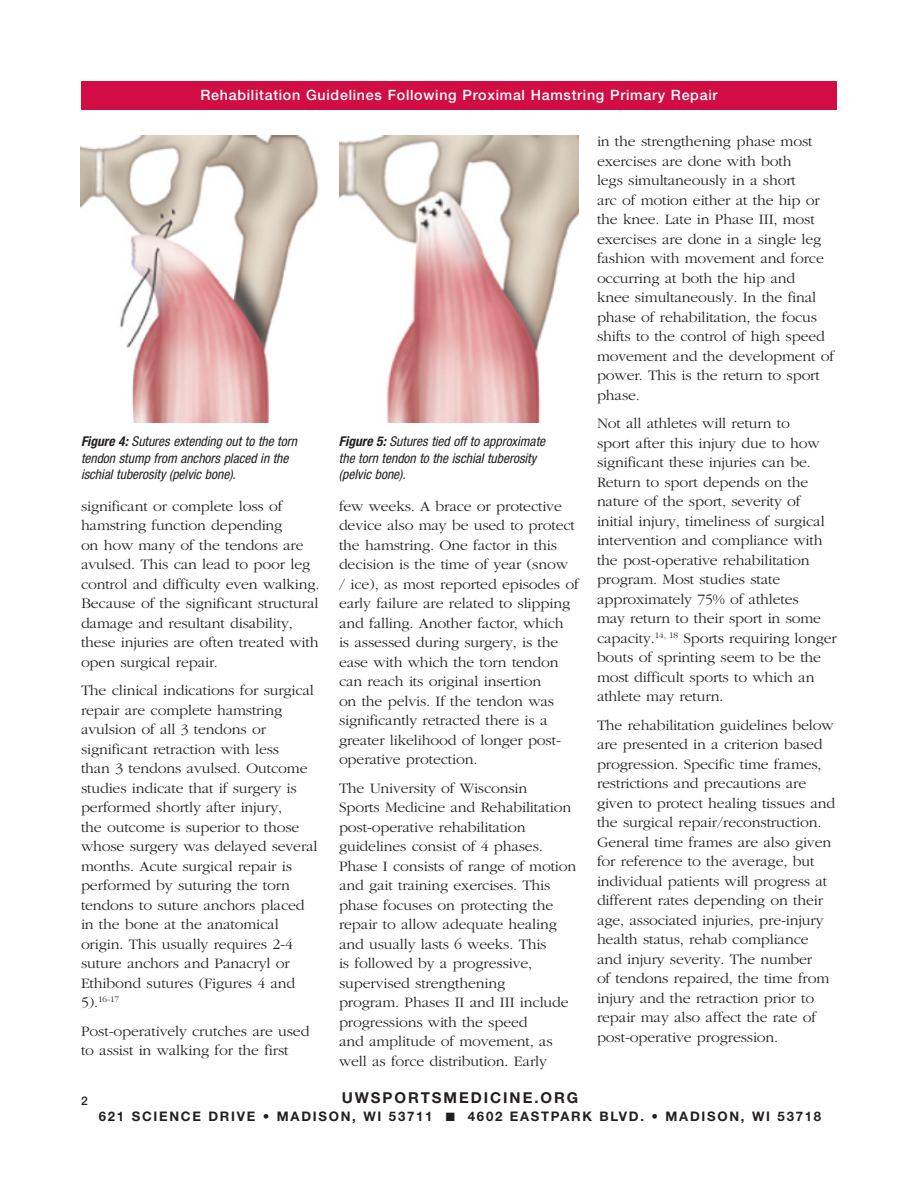
<style>
.page{position:relative;width:918px;height:1188px;background:#fff}
.page>*{position:absolute;margin:0;border:0;box-sizing:border-box;transform-origin:0 0}
.t1{font:300 15px/19.5px "Garamond";letter-spacing:-.01em;color:#231f20;scale:1.05 1}
.t2{font:700 15px "Helvetica Neue LT Std";letter-spacing:.13em;color:#231f20}
.t3{font:500 14.25px "Helvetica Neue LT Std";letter-spacing:.05em;color:#fff}
.t4{font:italic condensed 13.5px/16.5px "Helvetica Neue LT Std";color:#231f20}
.t5{font:700 13.2px "Helvetica Neue LT Std";letter-spacing:.13em;color:#231f20}
.t6{font:500 12px "Helvetica Neue LT Std";color:#231f20}
.t7{font:300 8.7px "Garamond";color:#231f20;scale:1.05 1}
.s1{font-weight:700}
.s2{font-size:15px}
</style>
<div class="page">
<div style="left:81px;top:81px;width:756px;height:28px;background:#d20d44"></div>
<img style="left:81px;top:135px;width:238px;height:288px">
<img style="left:339px;top:135px;width:240px;height:288px">
<p class="t3" style="left:200px;top:87px;width:519px">Rehabilitation Guidelines Following Proximal Hamstring Primary Repair</p>
<p class="t4" style="left:81px;top:434px;width:218px"><span class="s1">Figure 4:</span> Sutures extending out to the torn tendon stump from anchors placed in the ischial tuberosity (pelvic bone).</p>
<p class="t4" style="left:339px;top:434px;width:208px"><span class="s1">Figure 5:</span> Sutures tied off to approximate the torn tendon to the ischial tuberosity (pelvic bone).</p>
<p class="t1" style="left:81px;top:497px;width:229px">significant or complete loss of hamstring function depending<br>on how many of the tendons are avulsed. This can lead to poor leg control and difficulty even walking.<br>Because of the significant structural damage and resultant disability, these injuries are often treated with open surgical repair.</p>
<p class="t1" style="left:81px;top:681px;width:227px">The clinical indications for surgical repair are complete hamstring avulsion of all 3 tendons or significant retraction with less<br>than 3 tendons avulsed. Outcome studies indicate that if surgery is performed shortly after injury,<br>the outcome is superior to those whose surgery was delayed several months. Acute surgical repair is performed by suturing the torn tendons to suture anchors placed in the bone at the anatomical origin. This usually requires 2-4 suture anchors and Panacryl or<br>Ethibond sutures (Figures 4 and</p>
<p class="t7" style="left:81px;top:995px;width:38px"><span class="s2">5).</span>16-17</p>
<p class="t1" style="left:81px;top:1022px;width:219px">Post-operatively crutches are used to assist in walking for the first</p>
<p class="t1" style="left:339px;top:497px;width:230px">few weeks. A brace or protective device also may be used to protect the hamstring. One factor in this decision is the time of year (snow<br>/ ice), as most reported episodes of early failure are related to slipping and falling. Another factor, which<br>is assessed during surgery, is the ease with which the torn tendon can reach its original insertion<br>on the pelvis. If the tendon was significantly retracted there is a greater likelihood of longer post&shy;operative protection.</p>
<p class="t1" style="left:339px;top:779px;width:228px">The University of Wisconsin<br>Sports Medicine and Rehabilitation post-operative rehabilitation guidelines consist of 4 phases.<br>Phase I consists of range of motion and gait training exercises. This phase focuses on protecting the repair to allow adequate healing and usually lasts 6 weeks. This<br>is followed by a progressive, supervised strengthening<br>program. Phases II and III include progressions with the speed<br>and amplitude of movement, as well as force distribution. Early</p>
<p class="t1" style="left:597px;top:132px;width:228px">in the strengthening phase most exercises are done with both<br>legs simultaneously in a short<br>arc of motion either at the hip or the knee. Late in Phase III, most exercises are done in a single leg fashion with movement and force occurring at both the hip and<br>knee simultaneously. In the final phase of rehabilitation, the focus shifts to the control of high speed movement and the development of power. This is the return to sport phase.</p>
<p class="t1" style="left:597px;top:414px;width:230px">Not all athletes will return to<br>sport after this injury due to how significant these injuries can be.<br>Return to sport depends on the nature of the sport, severity of initial injury, timeliness of surgical intervention and compliance with the post-operative rehabilitation program. Most studies state approximately 75% of athletes<br>may return to their sport in some capacity.<sup>14,</sup> <sup>18</sup> Sports requiring longer bouts of sprinting seem to be the most difficult sports to which an athlete may return.</p>
<p class="t1" style="left:597px;top:716px;width:228px">The rehabilitation guidelines below are presented in a criterion based progression. Specific time frames, restrictions and precautions are given to protect healing tissues and the surgical repair/reconstruction.<br>General time frames are also given for reference to the average, but individual patients will progress at different rates depending on their age, associated injuries, pre-injury health status, rehab compliance and injury severity. The number<br>of tendons repaired, the time from injury and the retraction prior to repair may also affect the rate of post-operative progression.</p>
<p class="t6" style="left:81px;top:1093px;width:8px">2</p>
<p class="t2" style="left:342px;top:1089px;width:238px">UWSPORTSMEDICINE.ORG</p>
<p class="t5" style="left:99px;top:1108px;width:724px">621 SCIENCE DRIVE • MADISON, WI 53711 ■ 4602 EASTPARK BLVD. • MADISON, WI 53718</p>
</div>
